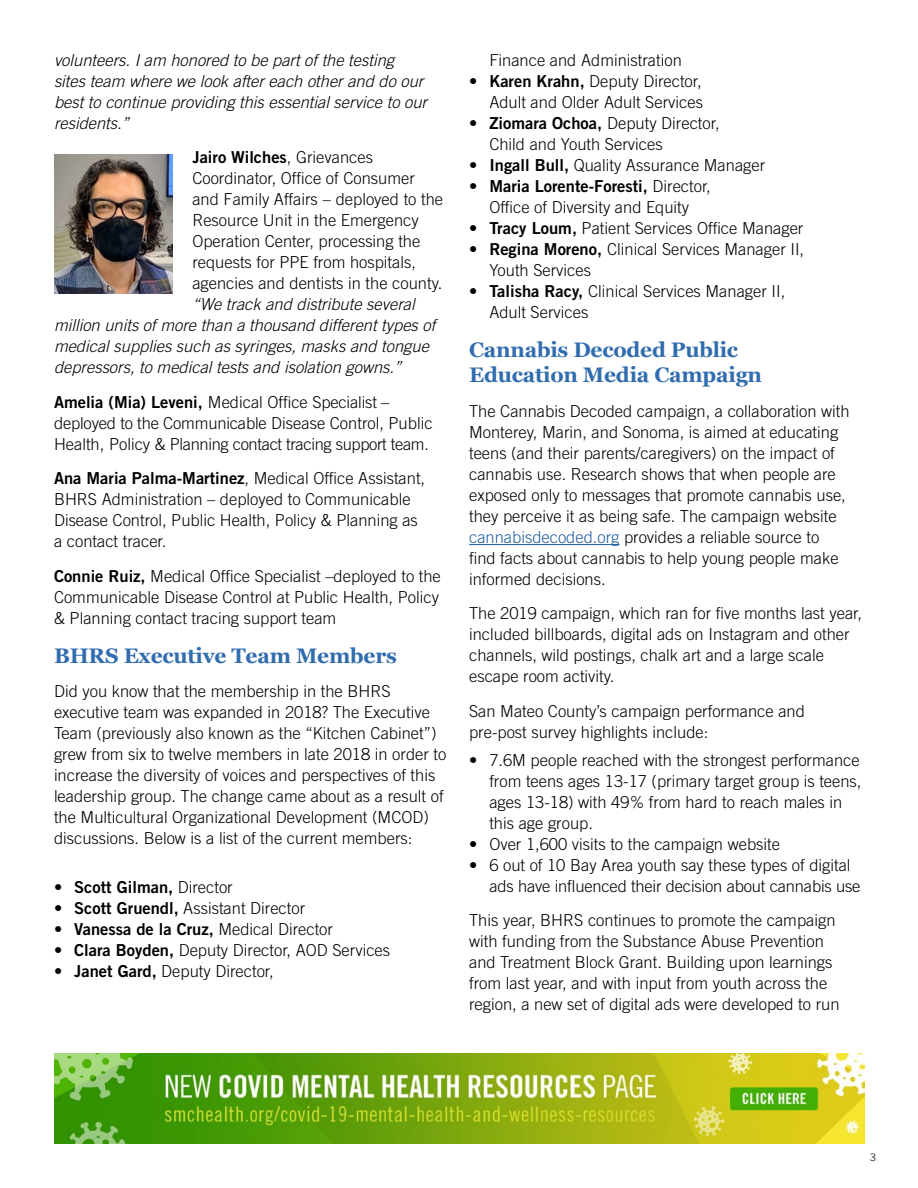
<style>
.page{position:relative;width:918px;height:1188px;background:#fff}
.page>*{position:absolute;margin:0;border:0;box-sizing:border-box;transform-origin:0 0}
.t1{font:700 21px/25.5px "Georgia";letter-spacing:-.01em;color:#306cae}
.t2{font:300 16.5px/21px "Trade Gothic LT Std";color:#000}
.t3{font:italic 300 16.5px/21px "Trade Gothic LT Std";color:#000}
.t4{font:16.5px "Trade Gothic LT Std Bd 2";color:#000}
.t5{font:300 10.5px "Trade Gothic LT Std";color:#000}
.s1{font-family:"Trade Gothic LT Std";font-weight:300}
.s2{font-family:"Trade Gothic LT Std Bd 2";font-weight:400}
.s3{color:#215e9e}
</style>
<div class="page">
<hr style="left:469px;top:544px;width:150px;height:1px;background:#215e9e">
<img style="left:54px;top:1053px;width:810px;height:90px">
<img style="left:54px;top:155px;width:118px;height:139px">
<p class="t3" style="left:54px;top:50px;width:375px">volunteers. I am honored to be part of the testing sites team where we look after each other and do our best to continue providing this essential service to our residents.”</p>
<p class="t4" style="left:192px;top:147px;width:182px">Jairo Wilches<span class="s1">, Grievances</span></p>
<p class="t2" style="left:192px;top:168px;width:252px">Coordinator, Office of Consumer and Family Affairs – deployed to the Resource Unit in the Emergency Operation Center, processing the requests for PPE from hospitals, agencies and dentists in the county.</p>
<p class="t3" style="left:54px;top:294px;width:383px;text-indent:138px">“We track and distribute several million units of more than a thousand different types of medical supplies such as syringes, masks and tongue depressors, to medical tests and isolation gowns.”</p>
<p class="t2" style="left:54px;top:391px;width:380px"><span class="s2">Amelia (Mia) Leveni,</span> Medical Office Specialist – deployed to the Communicable Disease Control, Public<br>Health, Policy &amp; Planning contact tracing support team.</p>
<p class="t2" style="left:54px;top:468px;width:373px"><span class="s2">Ana Maria Palma-Martinez</span>, Medical Office Assistant, BHRS Administration – deployed to Communicable Disease Control, Public Health, Policy &amp; Planning as a contact tracer.</p>
<p class="t2" style="left:54px;top:565px;width:388px;text-align:justify"><span class="s2">Connie Ruiz,</span> Medical Office Specialist –deployed to the Communicable Disease Control at Public Health, Policy &amp; Planning contact tracing support team</p>
<p class="t1" style="left:54px;top:642px;width:344px">BHRS Executive Team Members</p>
<p class="t2" style="left:54px;top:681px;width:394px">Did you know that the membership in the BHRS executive team was expanded in 2018? The Executive Team (previously also known as the “Kitchen Cabinet”) grew from six to twelve members in late 2018 in order to increase the diversity of voices and perspectives of this leadership group. The change came about as a result of the Multicultural Organizational Development (MCOD) discussions. Below is a list of the current members:</p>
<p class="t4" style="left:54px;top:877px;width:180px">• Scott Gilman, <span class="s1">Director</span></p>
<p class="t2" style="left:54px;top:898px;width:253px"><span class="s2">• Scott Gruendl,</span> Assistant Director</p>
<p class="t4" style="left:54px;top:919px;width:281px">• Vanessa de la Cruz, <span class="s1">Medical Director</span></p>
<p class="t2" style="left:54px;top:940px;width:338px"><span class="s2">• Clara Boyden,</span> Deputy Director, AOD Services</p>
<p class="t2" style="left:54px;top:961px;width:221px"><span class="s2">• Janet Gard,</span> Deputy Director,</p>
<p class="t2" style="left:489px;top:49px;width:194px">Finance and Administration</p>
<p class="t2" style="left:469px;top:70px;width:235px;text-align:right"><span class="s2">• Karen Krahn,</span> Deputy Director,<br>Adult and Older Adult Services</p>
<p class="t2" style="left:489px;top:112px;width:232px;text-indent:-20px"><span class="s2">• Ziomara Ochoa,</span> Deputy Director,<br>Child and Youth Services</p>
<p class="t2" style="left:469px;top:154px;width:298px"><span class="s2">• Ingall Bull,</span> Quality Assurance Manager</p>
<p class="t4" style="left:469px;top:176px;width:243px">• Maria Lorente-Foresti, <span class="s1">Director,</span></p>
<p class="t2" style="left:489px;top:196px;width:201px">Office of Diversity and Equity</p>
<p class="t2" style="left:469px;top:217px;width:336px"><span class="s2">• Tracy Loum,</span> Patient Services Office Manager</p>
<p class="t2" style="left:489px;top:238px;width:316px;text-indent:-20px"><span class="s2">• Regina Moreno,</span> Clinical Services Manager II,<br>Youth Services</p>
<p class="t2" style="left:489px;top:280px;width:297px;text-indent:-20px"><span class="s2">• Talisha Racy,</span> Clinical Services Manager II,<br>Adult Services</p>
<p class="t1" style="left:469px;top:336px;width:294px">Cannabis Decoded Public<br>Education Media Campaign</p>
<p class="t2" style="left:469px;top:400px;width:382px">The Cannabis Decoded campaign, a collaboration with Monterey, Marin, and Sonoma, is aimed at educating teens (and their parents/caregivers) on the impact of cannabis use. Research shows that when people are exposed only to messages that promote cannabis use, they perceive it as being safe. The campaign website <span class="s3">cannabisdecoded.org</span> provides a reliable source to find facts about cannabis to help young people make informed decisions.</p>
<p class="t2" style="left:469px;top:603px;width:395px">The 2019 campaign, which ran for five months last year, included billboards, digital ads on Instagram and other channels, wild postings, chalk art and a large scale escape room activity.</p>
<p class="t2" style="left:469px;top:700px;width:337px">San Mateo County’s campaign performance and pre-post survey highlights include:</p>
<p class="t2" style="left:489px;top:749px;width:374px;text-indent:-20px">• 7.6M people reached with the strongest performance from teens ages 13-17 (primary target group is teens, ages 13-18) with 49% from hard to reach males in this age group.</p>
<p class="t2" style="left:469px;top:833px;width:312px">• Over 1,600 visits to the campaign website</p>
<p class="t2" style="left:489px;top:854px;width:373px;text-indent:-20px">• 6 out of 10 Bay Area youth say these types of digital ads have influenced their decision about cannabis use</p>
<p class="t2" style="left:469px;top:910px;width:372px">This year, BHRS continues to promote the campaign with funding from the Substance Abuse Prevention and Treatment Block Grant. Building upon learnings from last year, and with input from youth across the region, a new set of digital ads were developed to run</p>
<p class="t5" style="left:870px;top:1151px;width:7px">3</p>
</div>
